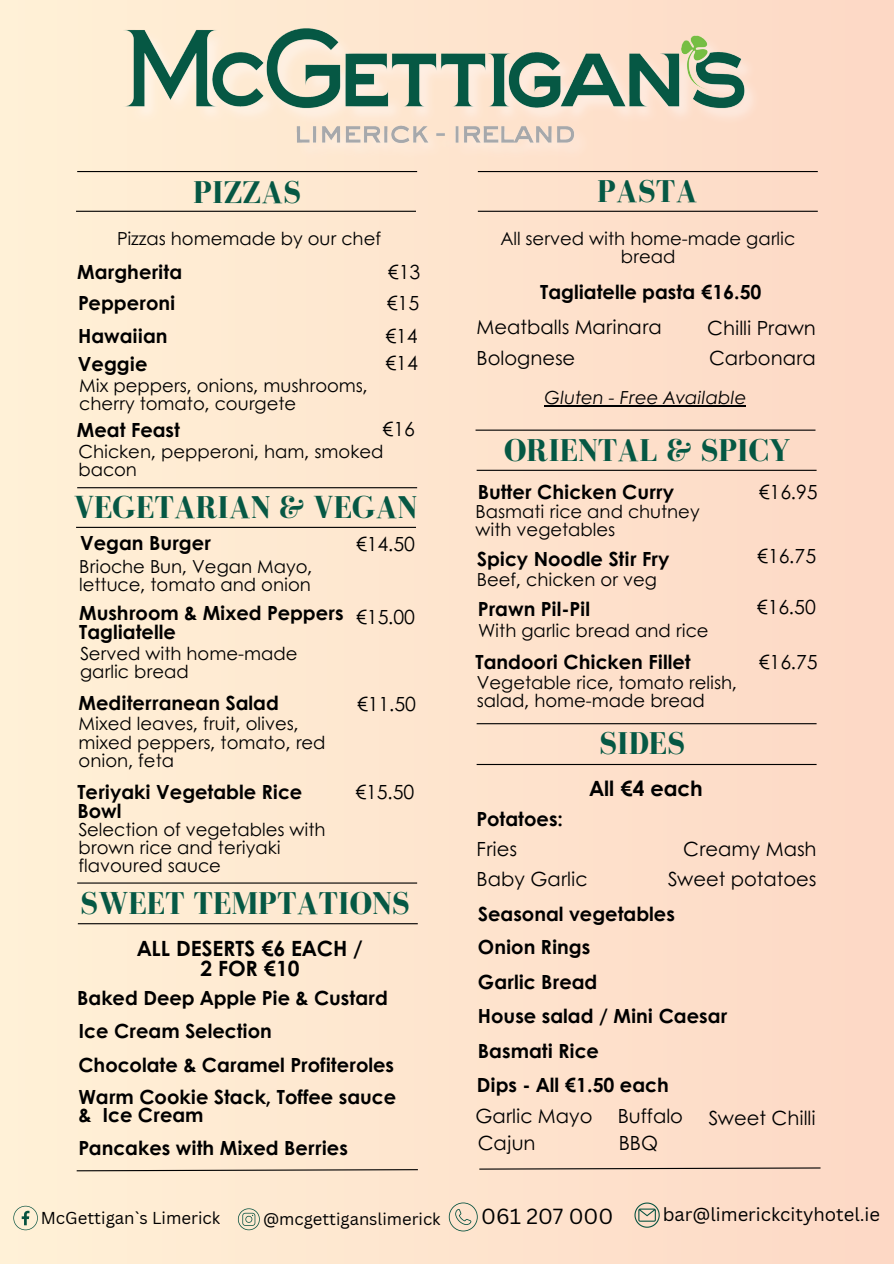
<style>
.page{position:relative;width:894px;height:1264px;background:#fff}
.page>*{position:absolute;margin:0;border:0;box-sizing:border-box;transform-origin:0 0}
.t1{font:700 32.4px "Bodoni FLF";color:#065844}
.t2{font:21.3px "Canva Sans";color:#000}
.t3{font:700 21px/20.2px "Century Gothic";color:#000;text-align:center}
.t4{font:700 19.5px/19.2px "Century Gothic";color:#000}
.t5{font:19.5px/29.2px "Century Gothic";color:#000}
.t6{font:18.45px "Canva Sans";color:#000}
.t7{font:18px/18px "Century Gothic";color:#000}
.t8{font:italic 18px "Century Gothic";color:#000}
.t9{font:16.8px "Canva Sans";color:#000}
.t10{font:16.65px "Canva Sans";color:#000}
</style>
<div class="page">
<div style="left:0;top:0;width:893px;height:1263px;background:#fee4ce"></div>
<img style="left:66px;top:25px;width:752px;height:146px">
<svg style="left:75px;top:1168px;width:343px;height:3px"></svg>
<hr style="left:77px;top:171px;width:340px;height:1px;background:#000">
<hr style="left:477px;top:171px;width:340px;height:1px;background:#000">
<hr style="left:76px;top:211px;width:340px;height:1px;background:#000">
<hr style="left:477px;top:211px;width:340px;height:1px;background:#000">
<svg style="left:479px;top:1167px;width:342px;height:3px"></svg>
<hr style="left:76px;top:527px;width:340px;height:1px;background:#000">
<hr style="left:77px;top:487px;width:340px;height:1px;background:#000">
<hr style="left:476px;top:723px;width:340px;height:1px;background:#000">
<hr style="left:476px;top:764px;width:340px;height:1px;background:#000">
<hr style="left:77px;top:882px;width:340px;height:1px;background:#000">
<hr style="left:78px;top:923px;width:339px;height:1px;background:#000">
<svg style="left:13px;top:1205px;width:25px;height:25px"></svg>
<svg style="left:238px;top:1208px;width:22px;height:23px"></svg>
<svg style="left:634px;top:1202px;width:25px;height:25px"></svg>
<svg style="left:448px;top:1202px;width:29px;height:28px"></svg>
<hr style="left:544px;top:405px;width:201px;height:1px;background:#000">
<hr style="left:475px;top:429px;width:340px;height:2px;background:#000">
<hr style="left:476px;top:470px;width:340px;height:1px;background:#000">
<h1 class="t1" style="left:193px;top:174px;width:109px">PIZZAS</h1>
<h1 class="t1" style="left:597px;top:173px;width:102px">PASTA</h1>
<p class="t7" style="left:117px;top:229px;width:265px">Pizzas homemade by our chef</p>
<h4 class="t4" style="left:77px;top:262px;width:106px">Margherita</h4>
<h5 class="t5" style="left:388px;top:256px;width:34px">€13</h5>
<h4 class="t4" style="left:78px;top:292px;width:99px">Pepperoni</h4>
<h5 class="t5" style="left:386px;top:287px;width:34px">€15</h5>
<h5 class="t7" style="left:500px;top:229px;width:296px;text-align:center">All served with home-made garlic bread</h5>
<p class="t4" style="left:540px;top:281px;width:223px">Tagliatelle pasta €16.50</p>
<p class="t4" style="left:78px;top:325px;width:91px">Hawaiian</p>
<p class="t5" style="left:385px;top:320px;width:34px">€14</p>
<h4 class="t4" style="left:78px;top:353px;width:71px">Veggie</h4>
<h5 class="t7" style="left:79px;top:376px;width:290px">Mix peppers, onions, mushrooms, cherry tomato, courgete</h5>
<h4 class="t5" style="left:385px;top:347px;width:34px">€14</h4>
<h5 class="t4" style="left:77px;top:419px;width:105px">Meat Feast</h5>
<p class="t5" style="left:382px;top:414px;width:34px">€16</p>
<h4 class="t7" style="left:78px;top:442px;width:306px">Chicken, pepperoni, ham, smoked bacon</h4>
<h5 class="t1" style="left:74px;top:490px;width:345px">VEGETARIAN &amp; VEGAN</h5>
<h4 class="t4" style="left:80px;top:532px;width:132px">Vegan Burger</h4>
<p class="t7" style="left:79px;top:556px;width:235px">Brioche Bun, Vegan Mayo, lettuce, tomato and onion</p>
<h5 class="t5" style="left:356px;top:528px;width:60px">€14.50</h5>
<h5 class="t4" style="left:79px;top:602px;width:266px">Mushroom &amp; Mixed Peppers<br>Tagliatelle</h5>
<h5 class="t5" style="left:356px;top:601px;width:60px">€15.00</h5>
<h3 class="t7" style="left:80px;top:643px;width:219px">Served with home-made garlic bread</h3>
<h4 class="t4" style="left:79px;top:692px;width:202px">Mediterranean Salad</h4>
<p class="t7" style="left:79px;top:714px;width:248px">Mixed leaves, fruit, olives, mixed peppers, tomato, red onion, feta</p>
<h4 class="t4" style="left:77px;top:781px;width:226px">Teriyaki Vegetable Rice<br>Bowl</h4>
<p class="t7" style="left:78px;top:819px;width:248px">Selection of vegetables with brown rice and teriyaki flavoured sauce</p>
<h5 class="t5" style="left:357px;top:689px;width:60px">€11.50</h5>
<h5 class="t5" style="left:355px;top:776px;width:60px">€15.50</h5>
<h5 class="t1" style="left:80px;top:885px;width:331px">SWEET TEMPTATIONS</h5>
<h5 class="t3" style="left:137px;top:937px;width:227px">ALL DESERTS €6 EACH /<br>2 FOR €10</h5>
<h5 class="t4" style="left:77px;top:987px;width:312px">Baked Deep Apple Pie &amp; Custard</h5>
<h5 class="t4" style="left:78px;top:1020px;width:195px">Ice Cream Selection</h5>
<p class="t4" style="left:78px;top:1053px;width:317px">Chocolate &amp; Caramel Profiteroles</p>
<h1 class="t4" style="left:78px;top:1086px;width:319px;line-height:18px">Warm Cookie Stack, Toffee sauce &amp; Ice Cream</h1>
<h5 class="t4" style="left:78px;top:1137px;width:271px">Pancakes with Mixed Berries</h5>
<h1 class="t5" style="left:476px;top:311px;width:186px">Meatballs Marinara</h1>
<h4 class="t5" style="left:707px;top:312px;width:110px">Chilli Prawn</h4>
<h5 class="t5" style="left:476px;top:342px;width:100px">Bolognese</h5>
<p class="t5" style="left:708px;top:342px;width:108px">Carbonara</p>
<p class="t8" style="left:544px;top:384px;width:203px">Gluten - Free Available</p>
<h4 class="t1" style="left:503px;top:432px;width:288px">ORIENTAL &amp; SPICY</h4>
<h5 class="t4" style="left:477px;top:481px;width:198px">Butter Chicken Curry</h5>
<p class="t5" style="left:758px;top:476px;width:60px">€16.95</p>
<p class="t7" style="left:475px;top:502px;width:225px">Basmati rice and chutney with vegetables</p>
<h5 class="t4" style="left:476px;top:548px;width:194px">Spicy Noodle Stir Fry</h5>
<h4 class="t7" style="left:476px;top:569px;width:181px">Beef, chicken or veg</h4>
<h5 class="t4" style="left:478px;top:599px;width:113px">Prawn Pil-Pil</h5>
<h1 class="t7" style="left:478px;top:620px;width:232px">With garlic bread and rice</h1>
<h4 class="t4" style="left:475px;top:651px;width:216px">Tandoori Chicken Fillet</h4>
<h5 class="t7" style="left:476px;top:672px;width:262px">Vegetable rice, tomato relish, salad, home-made bread</h5>
<h1 class="t1" style="left:599px;top:725px;width:87px">SIDES</h1>
<h2 class="t3" style="left:589px;top:777px;width:115px">All €4 each</h2>
<p class="t5" style="left:757px;top:540px;width:60px">€16.75</p>
<h4 class="t5" style="left:756px;top:591px;width:60px">€16.50</h4>
<h5 class="t5" style="left:758px;top:646px;width:60px">€16.75</h5>
<h4 class="t4" style="left:476px;top:808px;width:88px">Potatoes:</h4>
<h4 class="t5" style="left:476px;top:833px;width:112px">Fries<br>Baby Garlic</h4>
<p class="t5" style="left:667px;top:833px;width:150px;text-align:right">Creamy Mash<br>Sweet potatoes</p>
<h4 class="t4" style="left:478px;top:903px;width:198px">Seasonal vegetables</h4>
<h4 class="t4" style="left:478px;top:936px;width:114px">Onion Rings</h4>
<h4 class="t4" style="left:478px;top:971px;width:121px">Garlic Bread</h4>
<p class="t4" style="left:478px;top:1005px;width:251px">House salad / Mini Caesar</p>
<h4 class="t4" style="left:478px;top:1040px;width:123px">Basmati Rice</h4>
<h4 class="t4" style="left:476px;top:1074px;width:193px">Dips - All €1.50 each</h4>
<h4 class="t5" style="left:475px;top:1100px;width:118px">Garlic Mayo</h4>
<h4 class="t5" style="left:618px;top:1127px;width:41px">BBQ</h4>
<h4 class="t5" style="left:617px;top:1099px;width:67px">Buffalo</h4>
<h4 class="t5" style="left:708px;top:1102px;width:109px">Sweet Chilli</h4>
<h4 class="t5" style="left:477px;top:1127px;width:59px">Cajun</h4>
<h4 class="t9" style="left:41px;top:1205px;width:181px">McGettigan`s Limerick</h4>
<p class="t10" style="left:263px;top:1206px;width:179px">@mcgettiganslimerick</p>
<h4 class="t2" style="left:481px;top:1201px;width:134px">061 207 000</h4>
<h5 class="t6" style="left:662px;top:1201px;width:219px">bar@limerickcityhotel.ie</h5>
</div>
